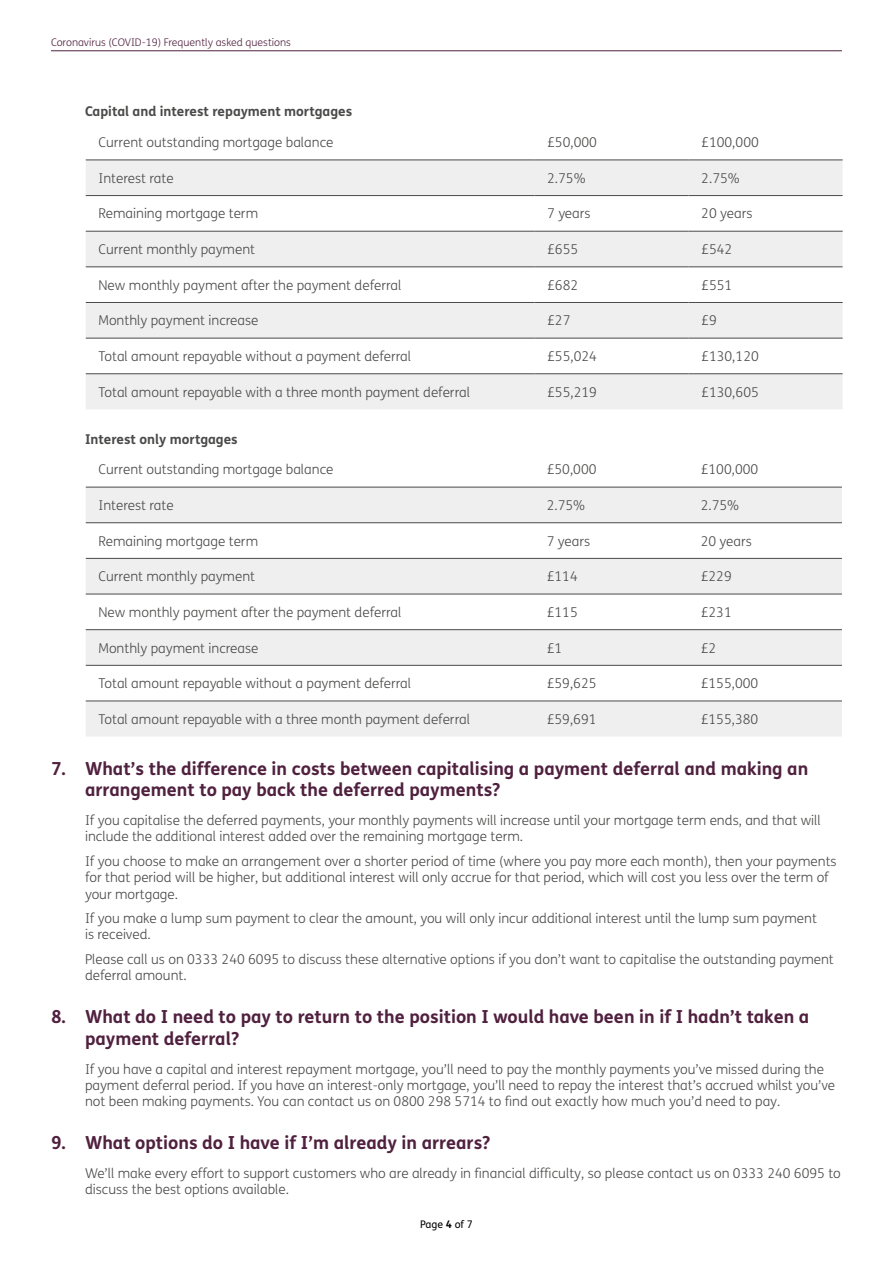
<style>
.page{position:relative;width:893px;height:1263px;background:#fff}
.page>*{position:absolute;margin:0;border:0;box-sizing:border-box;transform-origin:0 0}
.t1{font:700 18px/21.6px "FS Me";color:#50213f}
.Paragraph_Style_1{font:300 13.5px/16.2px "FS Me";color:#4a4a49}
.Paragraph_Style_1-2{font:700 13.5px "FS Me";color:#4a4a49}
.t2{font:300 10.5px "FS Me";color:#50213f}
.t3{font:10.5px "FS Me";color:#000}
.s1{font-weight:700}
</style>
<div class="page">
<hr style="left:51px;top:50px;width:791px;height:1px;background:#50213f">
<svg style="left:86px;top:488px;width:756px;height:248px;fill:#efefef"></svg>
<hr style="left:86px;top:487px;width:448px;height:1px;background:#4a4a49">
<hr style="left:534px;top:487px;width:154px;height:1px;background:#4a4a49">
<hr style="left:688px;top:487px;width:154px;height:1px;background:#4a4a49">
<hr style="left:86px;top:522px;width:448px;height:1px;background:#4a4a49">
<hr style="left:534px;top:522px;width:154px;height:1px;background:#4a4a49">
<hr style="left:688px;top:522px;width:154px;height:1px;background:#4a4a49">
<hr style="left:86px;top:558px;width:448px;height:1px;background:#4a4a49">
<hr style="left:534px;top:558px;width:154px;height:1px;background:#4a4a49">
<hr style="left:688px;top:558px;width:154px;height:1px;background:#4a4a49">
<hr style="left:86px;top:594px;width:448px;height:1px;background:#4a4a49">
<hr style="left:534px;top:594px;width:154px;height:1px;background:#4a4a49">
<hr style="left:688px;top:594px;width:154px;height:1px;background:#4a4a49">
<hr style="left:86px;top:629px;width:448px;height:1px;background:#4a4a49">
<hr style="left:534px;top:629px;width:154px;height:1px;background:#4a4a49">
<hr style="left:688px;top:629px;width:154px;height:1px;background:#4a4a49">
<hr style="left:86px;top:665px;width:448px;height:1px;background:#4a4a49">
<hr style="left:534px;top:665px;width:154px;height:1px;background:#4a4a49">
<hr style="left:688px;top:665px;width:154px;height:1px;background:#4a4a49">
<hr style="left:86px;top:701px;width:448px;height:1px;background:#4a4a49">
<hr style="left:534px;top:701px;width:154px;height:1px;background:#4a4a49">
<hr style="left:688px;top:701px;width:154px;height:1px;background:#4a4a49">
<svg style="left:86px;top:161px;width:757px;height:248px;fill:#efefef"></svg>
<hr style="left:86px;top:160px;width:448px;height:1px;background:#4a4a49">
<hr style="left:534px;top:160px;width:155px;height:1px;background:#4a4a49">
<hr style="left:689px;top:160px;width:154px;height:1px;background:#4a4a49">
<hr style="left:86px;top:195px;width:448px;height:1px;background:#4a4a49">
<hr style="left:534px;top:195px;width:155px;height:1px;background:#4a4a49">
<hr style="left:689px;top:195px;width:154px;height:1px;background:#4a4a49">
<hr style="left:86px;top:231px;width:448px;height:1px;background:#4a4a49">
<hr style="left:534px;top:231px;width:155px;height:1px;background:#4a4a49">
<hr style="left:689px;top:231px;width:154px;height:1px;background:#4a4a49">
<hr style="left:86px;top:267px;width:448px;height:1px;background:#4a4a49">
<hr style="left:534px;top:267px;width:155px;height:1px;background:#4a4a49">
<hr style="left:689px;top:267px;width:154px;height:1px;background:#4a4a49">
<hr style="left:86px;top:302px;width:448px;height:1px;background:#4a4a49">
<hr style="left:534px;top:302px;width:155px;height:1px;background:#4a4a49">
<hr style="left:689px;top:302px;width:154px;height:1px;background:#4a4a49">
<hr style="left:86px;top:338px;width:448px;height:1px;background:#4a4a49">
<hr style="left:534px;top:338px;width:155px;height:1px;background:#4a4a49">
<hr style="left:689px;top:338px;width:154px;height:1px;background:#4a4a49">
<hr style="left:86px;top:373px;width:448px;height:1px;background:#4a4a49">
<hr style="left:534px;top:373px;width:155px;height:1px;background:#4a4a49">
<hr style="left:689px;top:373px;width:154px;height:1px;background:#4a4a49">
<p class="t2" style="left:51px;top:35px;width:241px">Coronavirus (COVID-19) Frequently asked questions</p>
<p class="Paragraph_Style_1-2" style="left:85px;top:101px;width:269px">Capital and interest repayment mortgages</p>
<p class="Paragraph_Style_1" style="left:99px;top:134px;width:237px">Current outstanding mortgage balance</p>
<p class="Paragraph_Style_1" style="left:547px;top:134px;width:51px">£50,000</p>
<p class="Paragraph_Style_1" style="left:701px;top:134px;width:59px">£100,000</p>
<p class="Paragraph_Style_1" style="left:99px;top:170px;width:77px">Interest rate</p>
<p class="Paragraph_Style_1" style="left:547px;top:170px;width:40px">2.75%</p>
<p class="Paragraph_Style_1" style="left:701px;top:170px;width:40px">2.75%</p>
<p class="Paragraph_Style_1" style="left:99px;top:205px;width:161px">Remaining mortgage term</p>
<p class="Paragraph_Style_1" style="left:547px;top:205px;width:45px">7 years</p>
<p class="Paragraph_Style_1" style="left:701px;top:205px;width:53px">20 years</p>
<p class="Paragraph_Style_1" style="left:99px;top:241px;width:158px">Current monthly payment</p>
<p class="Paragraph_Style_1" style="left:547px;top:241px;width:32px">£655</p>
<p class="Paragraph_Style_1" style="left:701px;top:241px;width:32px">£542</p>
<p class="Paragraph_Style_1" style="left:99px;top:276px;width:304px">New monthly payment after the payment deferral</p>
<p class="Paragraph_Style_1" style="left:547px;top:276px;width:32px">£682</p>
<p class="Paragraph_Style_1" style="left:701px;top:276px;width:32px">£551</p>
<p class="Paragraph_Style_1" style="left:99px;top:312px;width:162px">Monthly payment increase</p>
<p class="Paragraph_Style_1" style="left:547px;top:312px;width:25px">£27</p>
<p class="Paragraph_Style_1" style="left:701px;top:312px;width:17px">£9</p>
<p class="Paragraph_Style_1" style="left:99px;top:348px;width:314px">Total amount repayable without a payment deferral</p>
<p class="Paragraph_Style_1" style="left:547px;top:348px;width:51px">£55,024</p>
<p class="Paragraph_Style_1" style="left:701px;top:348px;width:59px">£130,120</p>
<p class="Paragraph_Style_1" style="left:99px;top:383px;width:373px">Total amount repayable with a three month payment deferral</p>
<p class="Paragraph_Style_1" style="left:547px;top:383px;width:51px">£55,219</p>
<p class="Paragraph_Style_1" style="left:701px;top:383px;width:59px">£130,605</p>
<p class="Paragraph_Style_1-2" style="left:85px;top:429px;width:154px">Interest only mortgages</p>
<p class="Paragraph_Style_1" style="left:99px;top:461px;width:237px">Current outstanding mortgage balance</p>
<p class="Paragraph_Style_1" style="left:547px;top:461px;width:51px">£50,000</p>
<p class="Paragraph_Style_1" style="left:701px;top:461px;width:59px">£100,000</p>
<p class="Paragraph_Style_1" style="left:99px;top:497px;width:77px">Interest rate</p>
<p class="Paragraph_Style_1" style="left:547px;top:497px;width:40px">2.75%</p>
<p class="Paragraph_Style_1" style="left:701px;top:497px;width:40px">2.75%</p>
<p class="Paragraph_Style_1" style="left:99px;top:532px;width:161px">Remaining mortgage term</p>
<p class="Paragraph_Style_1" style="left:547px;top:532px;width:45px">7 years</p>
<p class="Paragraph_Style_1" style="left:701px;top:532px;width:53px">20 years</p>
<p class="Paragraph_Style_1" style="left:99px;top:568px;width:158px">Current monthly payment</p>
<p class="Paragraph_Style_1" style="left:547px;top:568px;width:32px">£114</p>
<p class="Paragraph_Style_1" style="left:701px;top:568px;width:32px">£229</p>
<p class="Paragraph_Style_1" style="left:99px;top:604px;width:304px">New monthly payment after the payment deferral</p>
<p class="Paragraph_Style_1" style="left:547px;top:604px;width:32px">£115</p>
<p class="Paragraph_Style_1" style="left:701px;top:604px;width:32px">£231</p>
<p class="Paragraph_Style_1" style="left:99px;top:639px;width:162px">Monthly payment increase</p>
<p class="Paragraph_Style_1" style="left:547px;top:639px;width:17px">£1</p>
<p class="Paragraph_Style_1" style="left:701px;top:639px;width:17px">£2</p>
<p class="Paragraph_Style_1" style="left:99px;top:675px;width:314px">Total amount repayable without a payment deferral</p>
<p class="Paragraph_Style_1" style="left:547px;top:675px;width:51px">£59,625</p>
<p class="Paragraph_Style_1" style="left:701px;top:675px;width:59px">£155,000</p>
<p class="Paragraph_Style_1" style="left:99px;top:711px;width:373px">Total amount repayable with a three month payment deferral</p>
<p class="Paragraph_Style_1" style="left:547px;top:711px;width:51px">£59,691</p>
<p class="Paragraph_Style_1" style="left:701px;top:711px;width:59px">£155,380</p>
<h3 class="t1" style="left:85px;top:757px;width:725px;text-indent:-34px">7. What’s the difference in costs between capitalising a payment deferral and making an arrangement to pay back the deferred payments?</h3>
<p class="Paragraph_Style_1" style="left:85px;top:812px;width:737px">If you capitalise the deferred payments, your monthly payments will increase until your mortgage term ends, and that will include the additional interest added over the remaining mortgage term.</p>
<p class="Paragraph_Style_1" style="left:85px;top:853px;width:753px">If you choose to make an arrangement over a shorter period of time (where you pay more each month), then your payments for that period will be higher, but additional interest will only accrue for that period, which will cost you less over the term of your mortgage.</p>
<p class="Paragraph_Style_1" style="left:85px;top:910px;width:733px">If you make a lump sum payment to clear the amount, you will only incur additional interest until the lump sum payment is received.</p>
<p class="Paragraph_Style_1" style="left:85px;top:951px;width:750px">Please call us on 0333 240 6095 to discuss these alternative options if you don’t want to capitalise the outstanding payment deferral amount.</p>
<h3 class="t1" style="left:85px;top:1005px;width:726px;text-indent:-34px">8. What do I need to pay to return to the position I would have been in if I hadn’t taken a payment deferral?</h3>
<p class="Paragraph_Style_1" style="left:85px;top:1060px;width:751px">If you have a capital and interest repayment mortgage, you’ll need to pay the monthly payments you’ve missed during the payment deferral period. If you have an interest-only mortgage, you’ll need to repay the interest that’s accrued whilst you’ve not been making payments. You can contact us on 0800 298 5714 to find out exactly how much you’d need to pay.</p>
<h3 class="t1" style="left:51px;top:1131px;width:441px">9. What options do I have if I’m already in arrears?</h3>
<p class="Paragraph_Style_1" style="left:85px;top:1165px;width:757px">We’ll make every effort to support customers who are already in financial difficulty, so please contact us on 0333 240 6095 to discuss the best options available.</p>
<p class="t3" style="left:420px;top:1217px;width:54px">Page <span class="s1">4</span> of 7</p>
</div>
